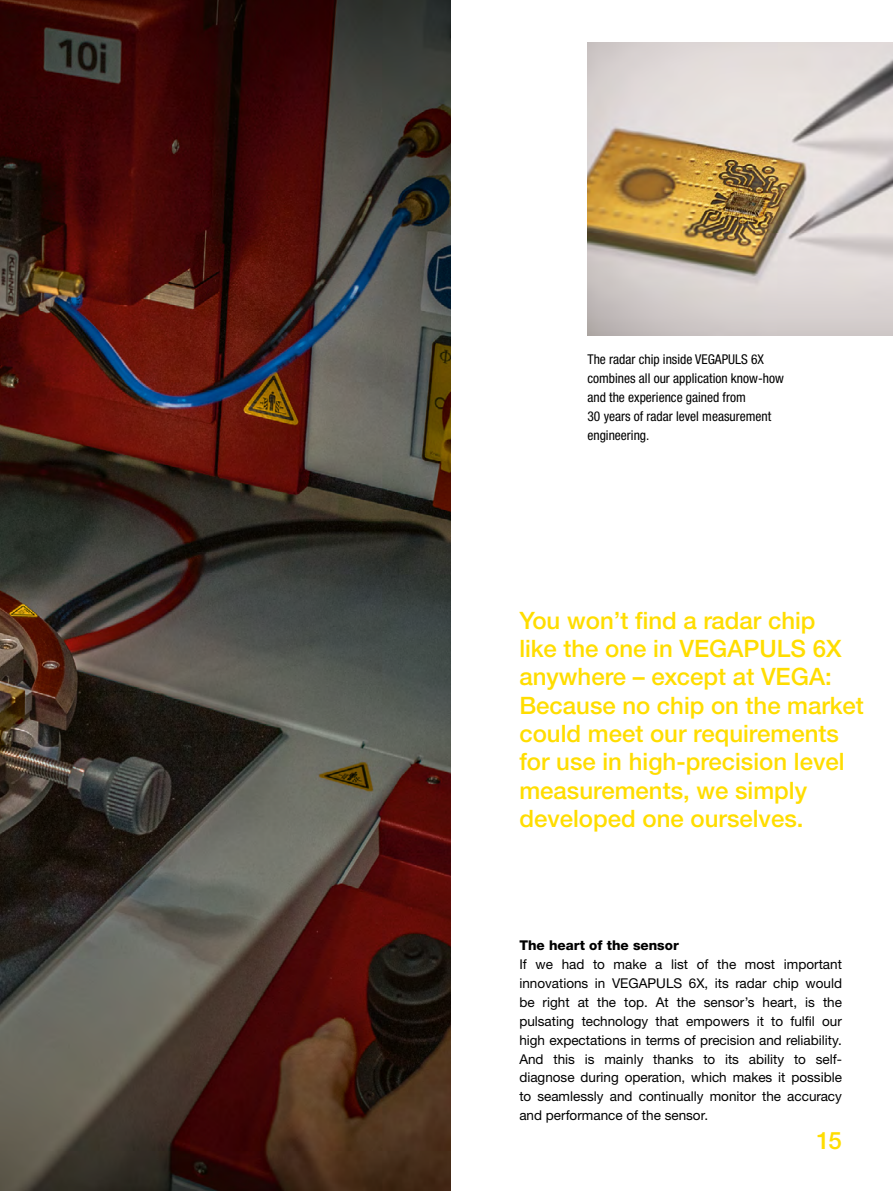
<style>
.page{position:relative;width:893px;height:1191px;background:#fff}
.page>*{position:absolute;margin:0;border:0;box-sizing:border-box;transform-origin:0 0}
.t1{font:500 24px/28.3px "Helvetica Neue LTW1 G";color:#fd0}
.t2{font:13.5px/18.9px "Helvetica Neue LTW1 G";color:#000;text-align:justify}
.t3{font:condensed 13.5px/18.9px "Helvetica Neue LTW1 G";color:#000}
.t4{font:800 13.5px "Helvetica Neue LTW1 G";color:#000}
</style>
<div class="page">
<img style="left:0;top:0;width:451px;height:1191px">
<img style="left:587px;top:43px;width:306px;height:292px">
<p class="t3" style="left:587px;top:350px;width:198px">The radar chip inside VEGAPULS 6X combines all our application know-how and the experience gained from<br>30 years of radar level measurement engineering.</p>
<h1 class="t1" style="left:519px;top:606px;width:346px">You won’t find a radar chip<br>like the one in VEGAPULS 6X anywhere – except at VEGA:<br>Because no chip on the market could meet our requirements for use in high-precision level measurements, we simply developed one ourselves.</h1>
<p class="t4" style="left:519px;top:937px;width:161px">The heart of the sensor</p>
<p class="t2" style="left:519px;top:954px;width:324px">If we had to make a list of the most important innovations in VEGAPULS 6X, its radar chip would be right at the top. At the sensor’s heart, is the pulsating technology that empowers it to fulfil our high expectations in terms of precision and reliability.<br>And this is mainly thanks to its ability to self&shy;diagnose during operation, which makes it possible to seamlessly and continually monitor the accuracy and performance of the sensor.</p>
<h1 class="t1" style="left:816px;top:1125px;width:27px">15</h1>
</div>
